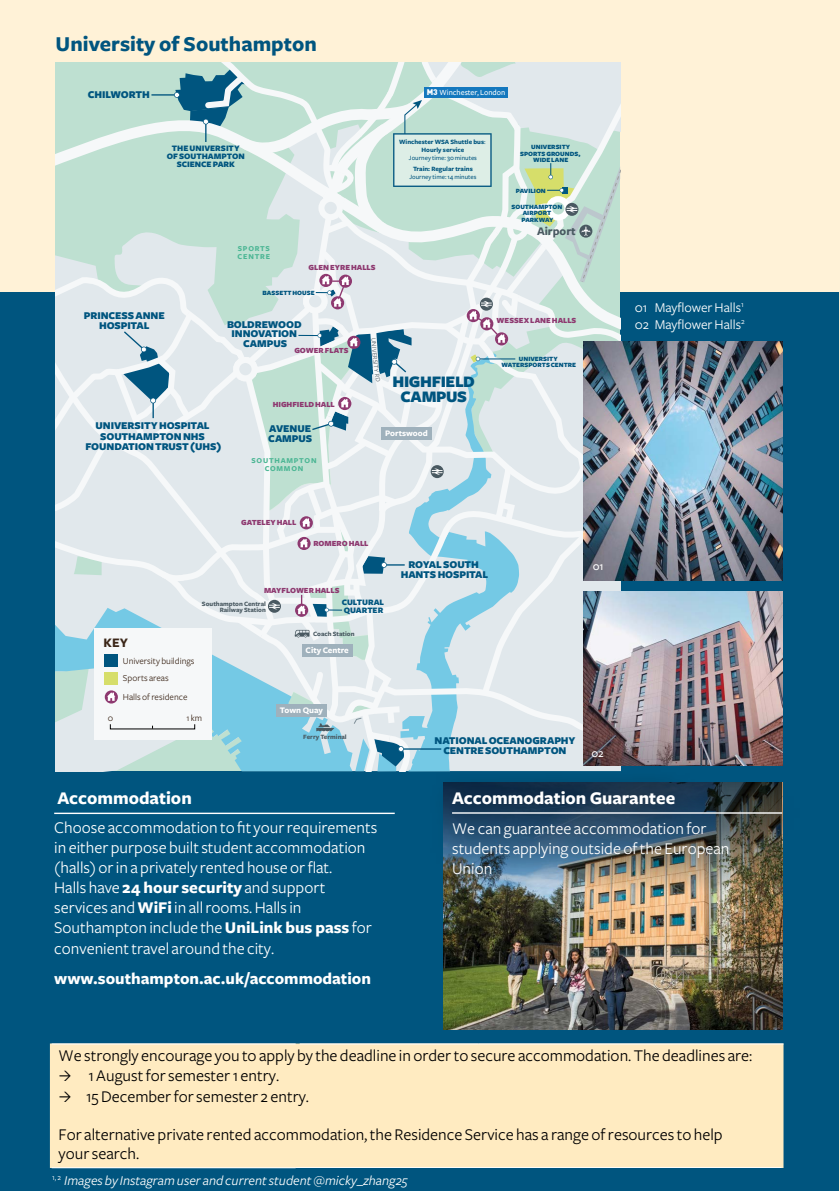
<style>
.page{position:relative;width:840px;height:1191px;background:#fff}
.page>*{position:absolute;margin:0;border:0;box-sizing:border-box;transform-origin:0 0}
.t1{font:700 22px "Freight Sans";color:#00557f}
.t2{font:700 18.4px "Freight Sans";color:#fff}
.t3{font:17px/20.2px "Freight Sans";color:#fff}
.t4{font:17px/20.4px "Freight Sans";color:#000}
.t5{font:17px/20px "Freight Sans";color:#fff}
.t6{font:700 17px "Freight Sans";color:#fff}
.t7{font:900 16.6px/15px "Freight Sans";letter-spacing:-.02em;color:#00557f;text-align:center}
.t8{font:italic 14px "Freight Sans";color:#fff}
.t9{font:14px/17px "Freight Sans";color:#fff}
.t10{font:700 13.6px "Freight Sans";color:#3b2618}
.t11{font:700 12px "Freight Sans";color:#495961}
.t12{font:500 12px "Freight Sans";color:#fff}
.t13{font:900 10.8px/10.2px "Freight Sans";letter-spacing:-.01em;color:#00557f;text-align:center}
.t14{font:9.4px/18.4px "Freight Sans";color:#3b2618}
.t15{font:700 8.8px "Freight Sans";color:#fff}
.t16{font:900 8.6px/8px "Freight Sans";letter-spacing:-.005em;color:#00557f;text-align:center}
.t17{font:900 8.2px "Freight Sans";color:#8e3970}
.t18{font:500 8.2px "Freight Sans";color:#fff}
.t19{font:700 7.8px/7.8px "Freight Sans";letter-spacing:.1em;color:#4bb694;text-align:center}
.t20{font:700 6.8px/5.4px "Freight Sans";color:#495961;text-align:right}
.t21{font:700 6.8px/8.2px "Freight Sans";color:#00557f;text-align:center}
.t22{font:500 6.8px "Freight Sans";color:#00557f}
.t23{font:900 6.6px/6.2px "Freight Sans";color:#00557f;text-align:center}
.s1{font-family:"DINOT";font-weight:900}
.s2{font-weight:500}
.s3{font-weight:700}
</style>
<div class="page">
<div style="left:0;top:0;width:839px;height:1191px;background:#fff2d7"></div>
<div style="left:0;top:293px;width:838px;height:898px;background:#00557f"></div>
<div style="left:50px;top:1043px;width:733px;height:125px;background:#ffebc1"></div>
<hr style="left:52px;top:1043px;width:243px;height:1px;background:#fff">
<hr style="left:52px;top:1167px;width:243px;height:1px;background:#fff">
<hr style="left:295px;top:1166px;width:486px;height:2px;background:#fff">
<img style="left:443px;top:878px;width:338px;height:151px">
<hr style="left:54px;top:812px;width:340px;height:2px;background:#fff">
<div style="left:428px;top:767px;width:373px;height:111px;background:#000;opacity:.75"></div>
<hr style="left:452px;top:812px;width:329px;height:1px;background:#fff">
<img style="left:619px;top:591px;width:162px;height:175px">
<img style="left:619px;top:341px;width:162px;height:239px">
<div style="left:56px;top:1043px;width:727px;height:38px;background:#ffebc1"></div>
<svg style="left:60px;top:1091px;width:11px;height:10px"></svg>
<svg style="left:56px;top:62px;width:563px;height:709px;background:#ccdfe0"></svg>
<p class="t1" style="left:56px;top:32px;width:262px">University of Southampton</p>
<p class="t13" style="left:88px;top:90px;width:63px">CHILWORTH</p>
<p class="t18" style="left:426px;top:88px;width:80px"><span class="s1">M3</span> Winchester, London</p>
<p class="t16" style="left:167px;top:145px;width:79px">THE UNIVERSITY<br>OF SOUTHAMPTON<br>SCIENCE PARK</p>
<p class="t21" style="left:399px;top:138px;width:88px">Winchester WSA Shuttle bus<span class="s2">:<br></span>Hourly service</p>
<p class="t22" style="left:408px;top:154px;width:70px">Journey time: 30 minutes</p>
<p class="t21" style="left:413px;top:165px;width:61px">Train: Regular trains</p>
<p class="t22" style="left:409px;top:173px;width:69px">Journey time: 14 minutes</p>
<p class="t19" style="left:237px;top:245px;width:34px;text-align:left">SPORTS<br>CENTRE</p>
<p class="t17" style="left:308px;top:263px;width:69px">GLEN EYRE HALLS</p>
<p class="t13" style="left:84px;top:311px;width:82px">PRINCESS ANNE<br>HOSPITAL</p>
<p class="t23" style="left:262px;top:290px;width:54px">BASSETT HOUSE</p>
<p class="t13" style="left:227px;top:320px;width:76px;line-height:9.4px">BOLDREWOOD<br>INNOVATION<br>CAMPUS</p>
<p class="t17" style="left:294px;top:346px;width:56px">GOWER FLATS</p>
<p class="t17" style="left:272px;top:400px;width:64px">HIGHFIELD HALL</p>
<p class="t13" style="left:85px;top:421px;width:137px">UNIVERSITY HOSPITAL<br>SOUTHAMPTON NHS<br>FOUNDATION TRUST (UHS)</p>
<p class="t13" style="left:268px;top:423px;width:45px;text-align:left">AVENUE<br>CAMPUS</p>
<p class="t19" style="left:251px;top:457px;width:67px">SOUTHAMPTON<br>COMMON</p>
<p class="t7" style="left:392px;top:375px;width:84px">HIGHFIELD<br>CAMPUS</p>
<p class="t15" style="left:385px;top:428px;width:44px">Portswood</p>
<p class="t23" style="left:519px;top:144px;width:62px">UNIVERSITY<br>SPORTS GROUNDS,<br>WIDE LANE</p>
<p class="t23" style="left:515px;top:188px;width:32px">PAVILION</p>
<p class="t23" style="left:511px;top:204px;width:52px">SOUTHAMPTON<br>AIRPORT<br>PARKWAY</p>
<p class="t11" style="left:536px;top:224px;width:40px">Airport</p>
<p class="t17" style="left:496px;top:316px;width:81px">WESSEX LANE HALLS</p>
<p class="t23" style="left:501px;top:356px;width:76px">UNIVERSITY<br>WATERSPORTS CENTRE</p>
<p class="t17" style="left:241px;top:518px;width:57px">GATELEY HALL</p>
<p class="t17" style="left:313px;top:539px;width:57px">ROMERO HALL</p>
<p class="t17" style="left:264px;top:585px;width:77px">MAYFLOWER HALLS</p>
<p class="t20" style="left:202px;top:601px;width:65px">Southampton Central<br>Railway Station</p>
<p class="t10" style="left:104px;top:636px;width:26px">KEY</p>
<p class="t14" style="left:123px;top:669px;width:66px">Sports areas<br>Halls of residence</p>
<p class="t14" style="left:123px;top:651px;width:73px">University buildings</p>
<p class="t14" style="left:108px;top:708px;width:7px">0</p>
<p class="t14" style="left:186px;top:708px;width:17px">1 km</p>
<p class="t16" style="left:341px;top:598px;width:44px;text-align:left">CULTURAL<br>QUARTER</p>
<p class="t20" style="left:313px;top:631px;width:43px">Coach Station</p>
<p class="t15" style="left:305px;top:645px;width:45px">City Centre</p>
<p class="t15" style="left:280px;top:705px;width:45px">Town Quay</p>
<p class="t20" style="left:303px;top:734px;width:45px">Ferry Terminal</p>
<p class="t13" style="left:400px;top:559px;width:89px">ROYAL SOUTH<br>HANTS HOSPITAL</p>
<p class="t12" style="left:592px;top:559px;width:12px">01</p>
<p class="t13" style="left:434px;top:736px;width:142px">NATIONAL OCEANOGRAPHY<br>CENTRE SOUTHAMPTON</p>
<p class="t12" style="left:591px;top:746px;width:14px">02</p>
<p class="t9" style="left:634px;top:299px;width:111px">01 Mayflower Halls<sup>1<br></sup>02 Mayflower Halls<sup>2</sup></p>
<p class="t2" style="left:57px;top:788px;width:136px">Accommodation</p>
<p class="t3" style="left:54px;top:817px;width:324px">Choose accommodation to fit your requirements in either purpose built student accommodation (halls) or in a privately rented house or flat.<br>Halls have <span class="s3">24 hour security</span> and support services and <span class="s3">WiFi</span> in all rooms. Halls in Southampton include the <span class="s3">UniLink bus pass</span> for convenient travel around the city.</p>
<p class="t6" style="left:54px;top:969px;width:318px">www.southampton.ac.uk/accommodation</p>
<p class="t2" style="left:452px;top:788px;width:224px">Accommodation Guarantee</p>
<p class="t5" style="left:452px;top:819px;width:279px">We can guarantee accommodation for students applying outside of the European<br>Union</p>
<p class="t4" style="left:86px;top:1045px;width:667px;text-indent:-27px">We strongly encourage you to apply by the deadline in order to secure accommodation. The deadlines are:<br>1August for semester 1 entry.<br>15 December for semester 2 entry.</p>
<p class="t4" style="left:59px;top:1125px;width:665px;line-height:19.4px">For alternative private rented accommodation, the Residence Service has a range of resources to help your search.</p>
<p class="t8" style="left:52px;top:1172px;width:357px"><sup>1,</sup> <sup>2</sup> Images by Instagram user and current student @micky_zhang25</p>
</div>
